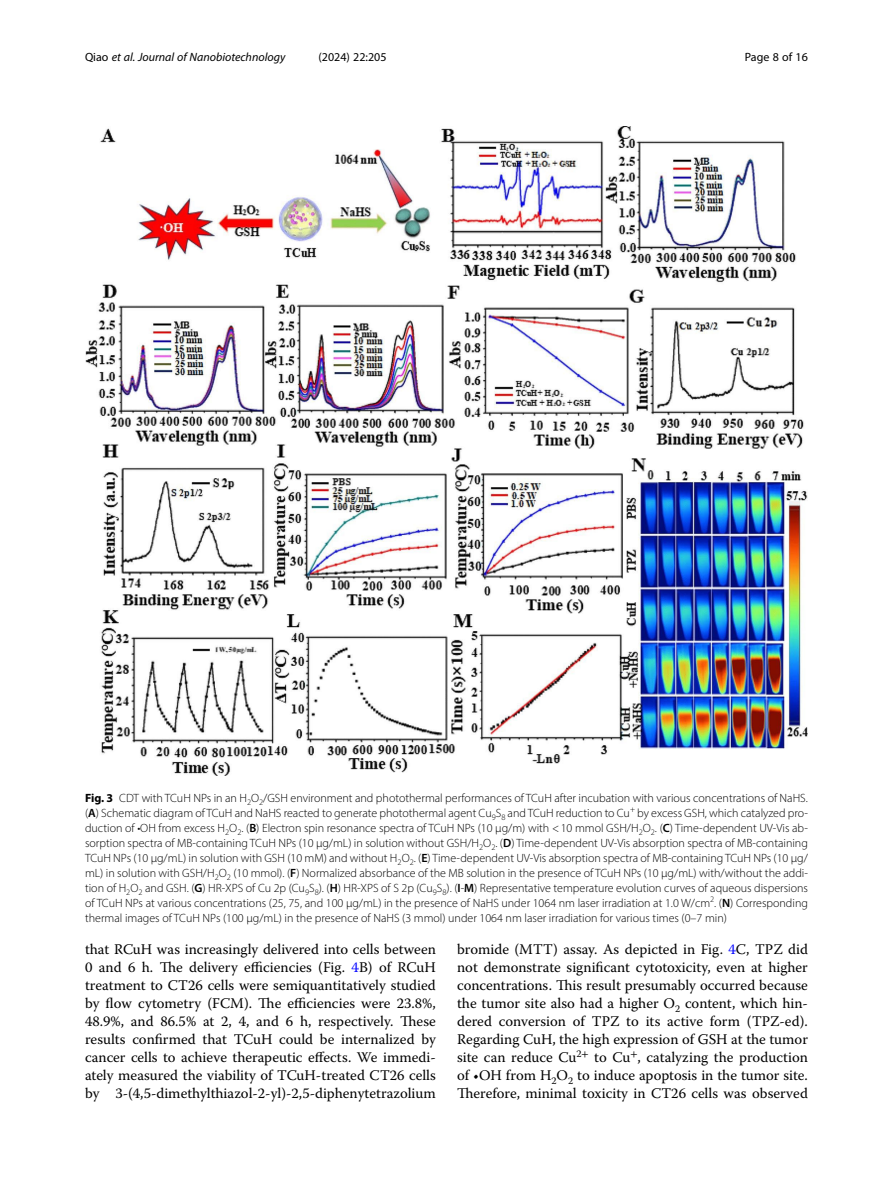
<style>
.page{position:relative;width:893px;height:1191px;background:#fff}
.page>*{position:absolute;margin:0;border:0;box-sizing:border-box;transform-origin:0 0}
.Body_Text{font:14.7px/18px "Warnock Pro";color:#000;text-align:justify}
.Figure_Caption{font:300 12px/15px "Myriad Pro";color:#000;text-align:justify}
.t1{font:italic 12px "Myriad Pro";color:#000}
.t2{font:12px "Myriad Pro";color:#000}
.s1{font-style:normal}
.s2{font-weight:700}
.s3{font-weight:600}
.s4{color:#00f}
</style>
<div class="page">
<img style="left:85px;top:126px;width:723px;height:649px">
<p class="t1" style="left:85px;top:50px;width:202px"><span class="s1">Qiao</span> et al. Journal of Nanobiotechnology</p>
<p class="t2" style="left:318px;top:50px;width:70px">(2024) 22:205</p>
<p class="t2" style="left:745px;top:50px;width:65px">Page 8 of 16</p>
<p class="Figure_Caption" style="left:85px;top:790px;width:724px"><span class="s2">Fig. 3</span> CDT with TCuH NPs in an H<sub>2</sub>O<sub>2</sub>/GSH environment and photothermal performances of TCuH after incubation with various concentrations of NaHS. (<span class="s3">A</span>) Schematic diagram of TCuH and NaHS reacted to generate photothermal agent Cu<sub>9</sub>S<sub>8</sub> and TCuH reduction to Cu<sup>+</sup> by excess GSH, which catalyzed pro&shy;duction of •OH from excess H<sub>2</sub>O<sub>2</sub>. (<span class="s3">B</span>) Electron spin resonance spectra of TCuH NPs (10 µg/m) with &lt;10 mmol GSH/H<sub>2</sub>O<sub>2</sub>. (<span class="s3">C</span>) Time-dependent UV-Vis ab&shy;sorption spectra of MB-containing TCuH NPs (10 µg/mL) in solution without GSH/H<sub>2</sub>O<sub>2</sub>. (<span class="s3">D</span>) Time-dependent UV-Vis absorption spectra of MB-containing TCuH NPs (10 µg/mL) in solution with GSH (10 mM) and without H<sub>2</sub>O<sub>2</sub>. (<span class="s3">E</span>) Time-dependent UV-Vis absorption spectra of MB-containing TCuH NPs (10 µg/ mL) in solution with GSH/H<sub>2</sub>O<sub>2</sub> (10 mmol). (<span class="s3">F</span>) Normalized absorbance of the MB solution in the presence of TCuH NPs (10 µg/mL) with/without the addi&shy;tion of H<sub>2</sub>O<sub>2</sub> and GSH. (<span class="s3">G</span>) HR-XPS of Cu 2p (Cu<sub>9</sub>S<sub>8</sub>). (<span class="s3">H</span>) HR-XPS of S 2p (Cu<sub>9</sub>S<sub>8</sub>). (<span class="s3">I</span>-<span class="s3">M</span>) Representative temperature evolution curves of aqueous dispersions of TCuH NPs at various concentrations (25, 75, and 100 µg/mL) in the presence of NaHS under 1064 nm laser irradiation at 1.0 W/cm<sup>2</sup>. (<span class="s3">N</span>) Corresponding thermal images of TCuH NPs (100 µg/mL) in the presence of NaHS (3 mmol) under 1064 nm laser irradiation for various times (0–7 min)</p>
<p class="Body_Text" style="left:85px;top:940px;width:352px">that RCuH was increasingly delivered into cells between 0 and 6 h. The delivery efficiencies (Fig. <span class="s4">4</span>B) of RCuH treatment to CT26 cells were semiquantitatively studied by flow cytometry (FCM). The efficiencies were 23.8%, 48.9%, and 86.5% at 2, 4, and 6 h, respectively. These results confirmed that TCuH could be internalized by cancer cells to achieve therapeutic effects. We immedi&shy;ately measured the viability of TCuH-treated CT26 cells by 3-(4,5-dimethylthiazol-2-yl)-2,5-diphenytetrazolium</p>
<p class="Body_Text" style="left:457px;top:940px;width:352px">bromide (MTT) assay. As depicted in Fig. <span class="s4">4</span>C, TPZ did not demonstrate significant cytotoxicity, even at higher concentrations. This result presumably occurred because the tumor site also had a higher O<sub>2</sub> content, which hin&shy;dered conversion of TPZ to its active form (TPZ-ed).<br>Regarding CuH, the high expression of GSH at the tumor site can reduce Cu<sup>2</sup><sup>+</sup> to Cu<sup>+</sup>, catalyzing the production of •OH from H<sub>2</sub>O<sub>2</sub> to induce apoptosis in the tumor site.<br>Therefore, minimal toxicity in CT26 cells was observed</p>
</div>
